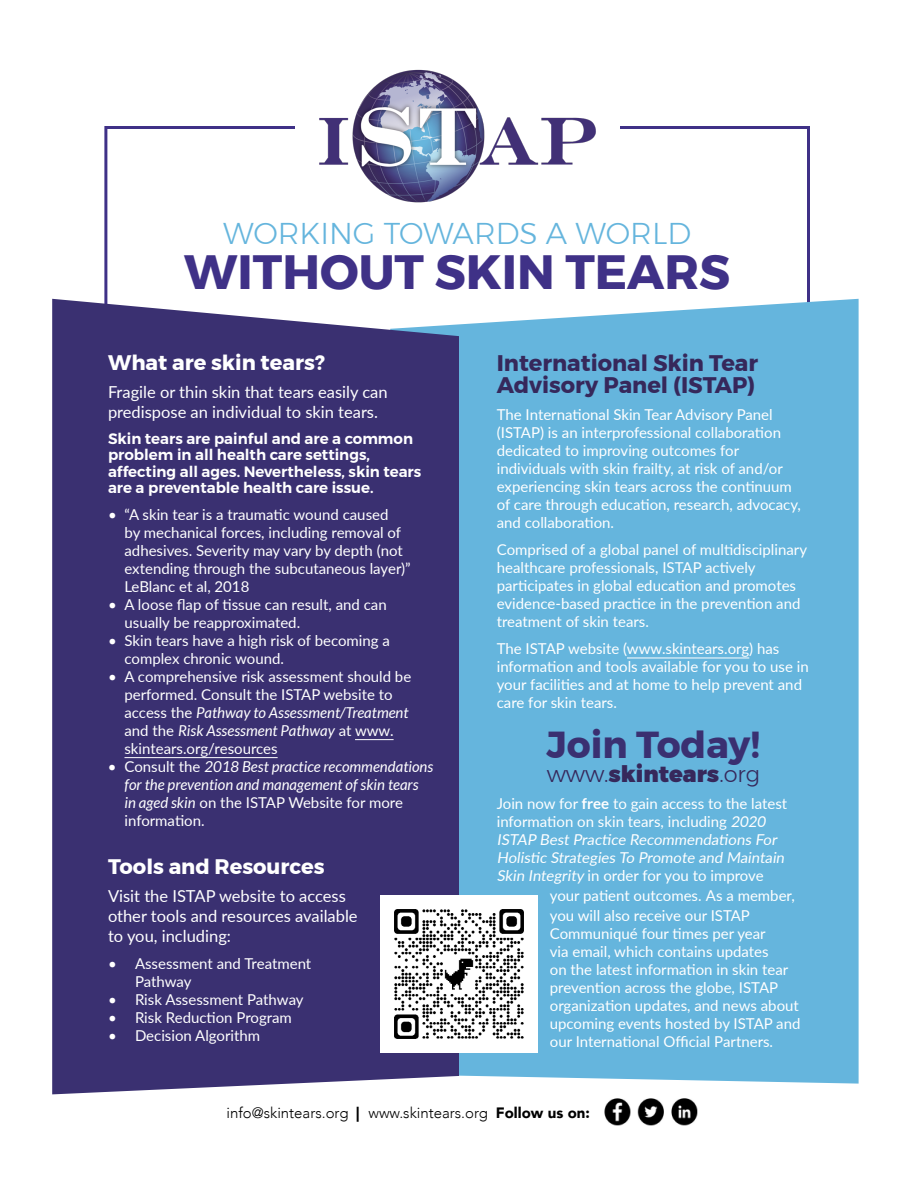
<style>
.page{position:relative;width:918px;height:1188px;background:#fff}
.page>*{position:absolute;margin:0;border:0;box-sizing:border-box;transform-origin:0 0}
.t1{font:700 48px "Montserrat";color:#3f3187}
.t2{font:700 37.5px "Montserrat";color:#3a3071}
.t3{font:300 30px "Montserrat";color:#65b5dd}
.t4{font:700 22.5px/22.5px "Montserrat";color:#36285b}
.t5{font:900 22.5px "Montserrat";color:#36285b}
.t6{font:700 21px "Montserrat";color:#fff}
.t7{font:16.5px/19.8px "Lato";color:#fff}
.t8{font:15px/18px "Lato";color:#fff}
.t9{font:600 15px/16.5px "Montserrat";color:#fff}
.t10{font:italic 15px/18px "Lato";color:#fff}
.t11{font:300 15px "Avenir";color:#000}
.s1{font-style:italic}
.s2{font-style:normal}
.s3{font-weight:300}
.s4{font-weight:700}
.s5{font-weight:900}
</style>
<div class="page">
<div style="left:459px;top:299px;width:400px;height:785px;background:#65b5dd"></div>
<div style="left:52px;top:299px;width:407px;height:795px;background:#3a3071"></div>
<hr style="left:627px;top:658px;width:122px;height:1px;background:#fff">
<hr style="left:355px;top:739px;width:39px;height:1px;background:#fff">
<hr style="left:124px;top:757px;width:154px;height:1px;background:#fff">
<img style="left:604px;top:1098px;width:94px;height:28px">
<img style="left:319px;top:69px;width:277px;height:134px">
<img style="left:380px;top:895px;width:158px;height:158px">
<h3 class="t3" style="left:223px;top:211px;width:469px">WORKING TOWARDS A WORLD</h3>
<h1 class="t1" style="left:184px;top:233px;width:547px">WITHOUT SKIN TEARS</h1>
<h3 class="t6" style="left:108px;top:345px;width:218px">What are skin tears?</h3>
<p class="t7" style="left:108px;top:382px;width:281px">Fragile or thin skin that tears easily can predispose an individual to skin tears.</p>
<p class="t9" style="left:108px;top:430px;width:315px">Skin tears are painful and are a common problem in all health care settings, affecting all ages. Nevertheless, skin tears are a preventable health care issue.</p>
<p class="t8" style="left:124px;top:505px;width:288px;text-indent:-16px">• “A skin tear is a traumatic wound caused<br>by mechanical forces, including removal of adhesives. Severity may vary by depth (not extending through the subcutaneous layer)” LeBlanc et al, 2018</p>
<p class="t8" style="left:124px;top:595px;width:264px;text-indent:-16px">• A loose flap of tissue can result, and can usually be reapproximated.</p>
<p class="t8" style="left:124px;top:631px;width:267px;text-indent:-16px">• Skin tears have a high risk of becoming a complex chronic wound.</p>
<p class="t8" style="left:124px;top:667px;width:288px;text-indent:-16px">• A comprehensive risk assessment should be performed. Consult the ISTAP website to access the <span class="s1">Pathway to Assessment/Treatment </span>and the <span class="s1">Risk Assessment Pathway</span> at www. skintears.org/resources</p>
<p class="t10" style="left:124px;top:758px;width:310px;text-indent:-16px"><span class="s2">• Consult the</span> 2018 Best practice recommendations for the prevention and management of skin tears in aged skin <span class="s2">on the ISTAP Website for more information.</span></p>
<h3 class="t6" style="left:108px;top:849px;width:218px">Tools and Resources</h3>
<p class="t7" style="left:108px;top:886px;width:251px">Visit the ISTAP website to access other tools and resources available to you, including:</p>
<p class="t8" style="left:135px;top:954px;width:178px;text-indent:-27px">• Assessment and Treatment<br>Pathway</p>
<p class="t8" style="left:108px;top:990px;width:197px">• Risk Assessment Pathway</p>
<p class="t8" style="left:108px;top:1008px;width:185px">• Risk Reduction Program</p>
<p class="t8" style="left:108px;top:1026px;width:154px">• Decision Algorithm</p>
<h3 class="t4" style="left:497px;top:352px;width:263px">International Skin Tear<br>Advisory Panel (ISTAP)</h3>
<p class="t8" style="left:497px;top:405px;width:306px">The International Skin Tear Advisory Panel (ISTAP) is an interprofessional collaboration dedicated to improving outcomes for individuals with skin frailty, at risk of and/or experiencing skin tears across the continuum of care through education, research, advocacy, and collaboration.</p>
<p class="t8" style="left:497px;top:540px;width:312px">Comprised of a global panel of multidisciplinary healthcare professionals, ISTAP actively participates in global education and promotes evidence-based practice in the prevention and treatment of skin tears.</p>
<p class="t8" style="left:497px;top:639px;width:314px">The ISTAP website (www.skintears.org) has information and tools available for you to use in your facilities and at home to help prevent and care for skin tears.</p>
<h2 class="t2" style="left:547px;top:715px;width:215px">Join Today!</h2>
<h3 class="t5" style="left:547px;top:755px;width:215px"><span class="s3">www.</span>skintears<span class="s3">.org</span></h3>
<p class="t8" style="left:497px;top:794px;width:292px">Join now for <span class="s4">free</span> to gain access to the latest information on skin tears, including 2020<br>ISTAP Best Practice Recommendations For Holistic Strategies To Promote and Maintain Skin Integrity in order for you to improve</p>
<p class="t8" style="left:550px;top:885px;width:247px;line-height:19.8px">your patient outcomes. As a member, you will also receive our ISTAP</p>
<p class="t8" style="left:550px;top:923px;width:252px">Communiqué four times per year<br>via email, which contains updates<br>on the latest information in skin tear prevention across the globe, ISTAP organization updates, and news about upcoming events hosted by ISTAP and our International Official Partners.</p>
<p class="t11" style="left:226px;top:1104px;width:365px">info@skintears.org <span class="s5">|</span> www.skintears.org <span class="s5">Follow us on:</span></p>
</div>
